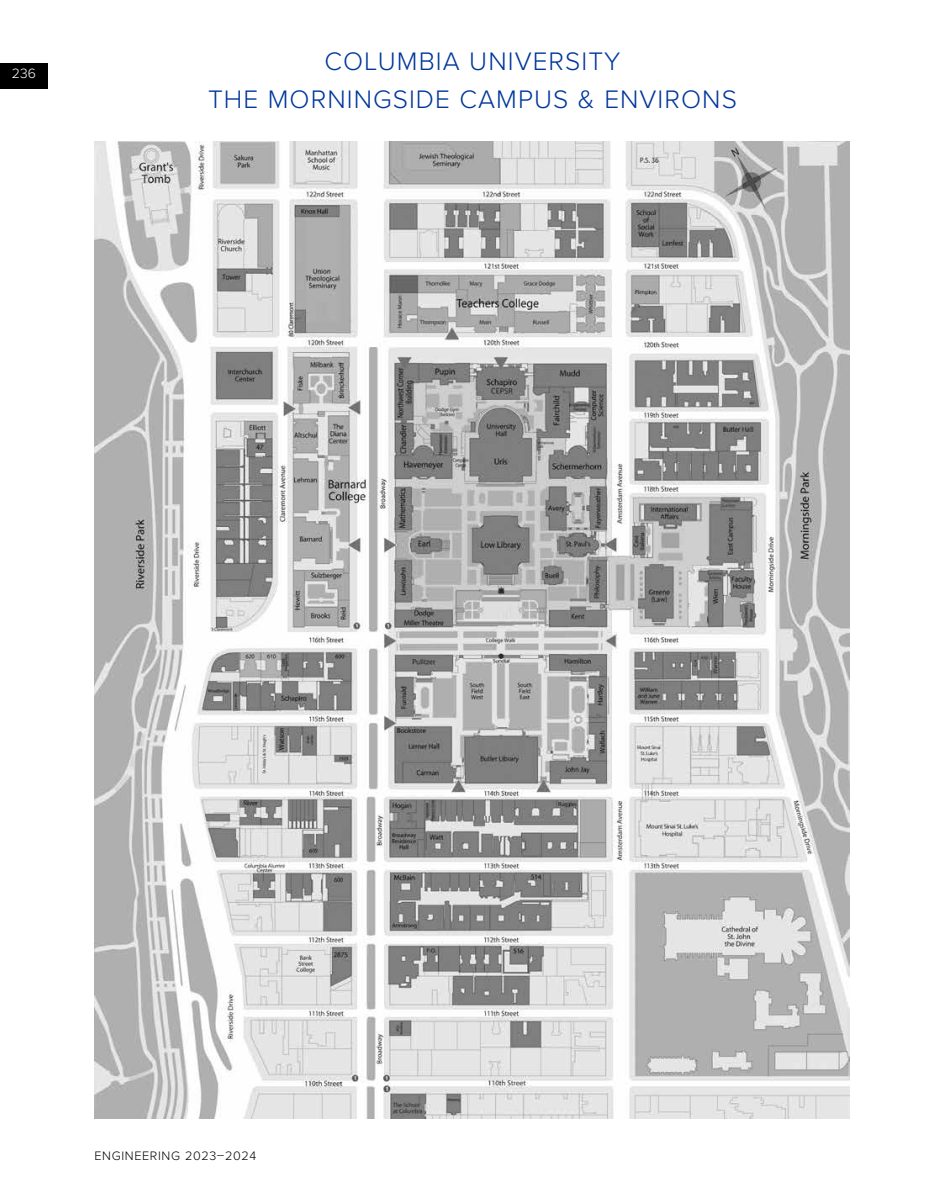
<style>
.page{position:relative;width:945px;height:1197px;background:#fff}
.page>*{position:absolute;margin:0;border:0;box-sizing:border-box;transform-origin:0 0}
.t1{font:300 26.25px/38.5px "Proxima Nova";letter-spacing:.04em;color:#00369c;text-align:center}
.t2{font:300 14px "Proxima Nova";color:#fff}
.t3{font:300 12.6px "Proxima Nova";letter-spacing:.05em;color:#000}
</style>
<div class="page">
<div style="left:0;top:63px;width:47px;height:25px;background:#000"></div>
<img style="left:94px;top:142px;width:755px;height:976px">
<p class="t2" style="left:12px;top:63px;width:25px">236</p>
<p class="t1" style="left:208px;top:40px;width:530px">COLUMBIA UNIVERSITY<br>THE MORNINGSIDE CAMPUS &amp; ENVIRONS</p>
<p class="t3" style="left:94px;top:1146px;width:163px">ENGINEERING 2023–2024</p>
</div>
